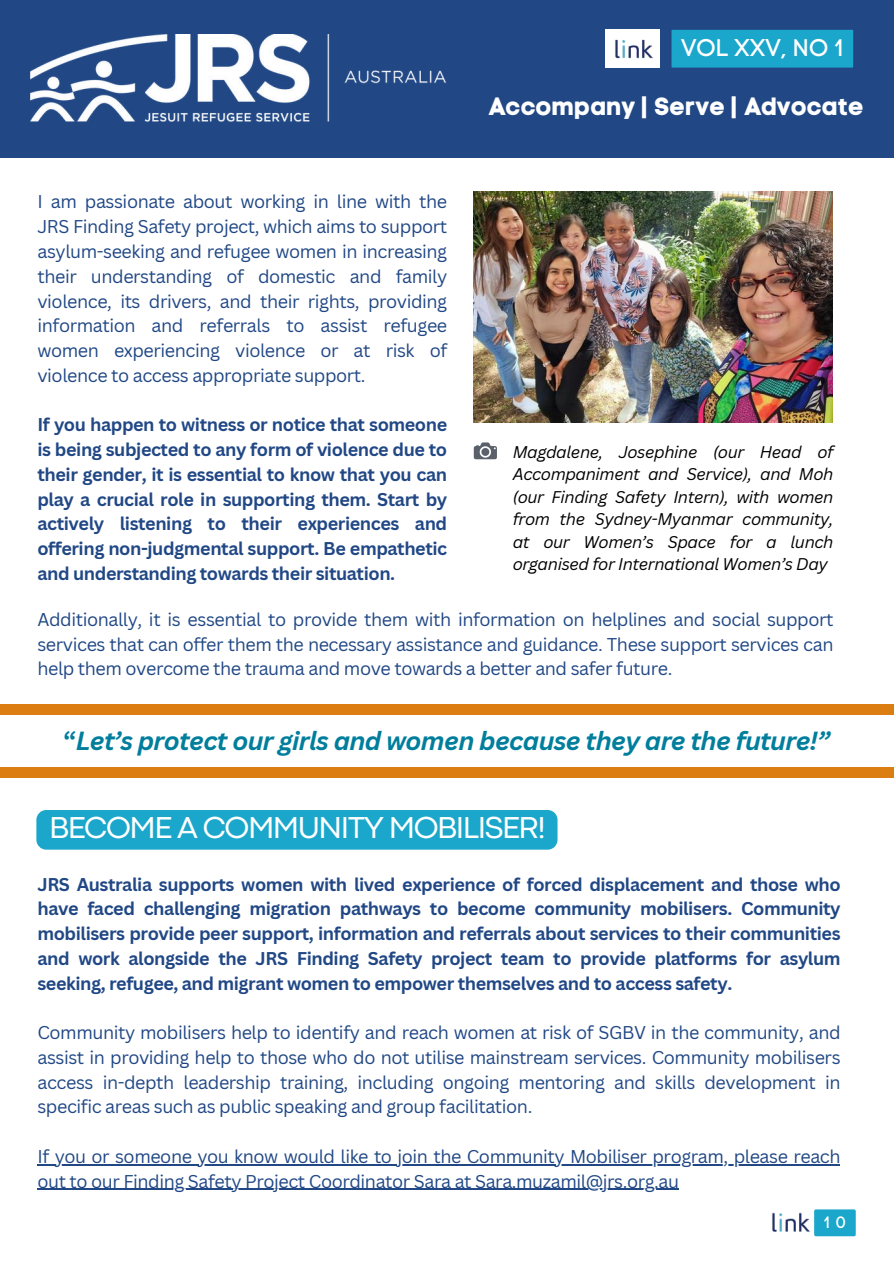
<style>
.page{position:relative;width:894px;height:1264px;background:#fff}
.page>*{position:absolute;margin:0;border:0;box-sizing:border-box;transform-origin:0 0}
.t1{font:31.5px "Codec Pro";letter-spacing:-.045em;color:#fff}
.t2{font:italic 700 25.5px "Canva Sans";letter-spacing:-.025em;color:#017e9c}
.t3{font:24.75px "Code Pro Bold LC";color:#fff}
.t4{font:24px "Code Pro Normal LC";color:#fff}
.t5{font:18px/24.8px "Canva Sans";letter-spacing:-.025em;color:#214885;text-align:justify}
.t6{font:700 18px/24.8px "Canva Sans";letter-spacing:-.025em;color:#214885;text-align:justify}
.t7{font:italic 16.5px/22.5px "Canva Sans";letter-spacing:-.025em;color:#000;text-align:justify}
.t8{font:16.5px "Code Pro Normal LC";color:#fff}
.s1{font-style:normal}
</style>
<div class="page">
<img style="left:473px;top:191px;width:359px;height:232px">
<div style="left:0;top:0;width:893px;height:157px;background:#214885"></div>
<img style="left:30px;top:35px;width:417px;height:86px">
<div style="left:671px;top:30px;width:181px;height:38px;background:#1ba7cb"></div>
<div style="left:605px;top:29px;width:54px;height:39px;background:#fff"></div>
<img style="left:615px;top:39px;width:38px;height:20px">
<svg style="left:473px;top:442px;width:24px;height:17px"></svg>
<div style="left:0;top:767px;width:893px;height:10px;background:#dc7d11"></div>
<div style="left:36px;top:810px;width:521px;height:39px;background:#1ba7cb"></div>
<hr style="left:37px;top:1164px;width:803px;height:1px;background:#214885">
<hr style="left:37px;top:1188px;width:641px;height:1px;background:#214885">
<div style="left:0;top:704px;width:893px;height:10px;background:#dc7d11"></div>
<img style="left:772px;top:1212px;width:38px;height:20px">
<div style="left:813px;top:1209px;width:42px;height:27px;background:#1ba7cb;border-radius:2px"></div>
<p class="t5" style="left:37px;top:189px;width:411px">I am passionate about working in line with the JRS Finding Safety project, which aims to support asylum-seeking and refugee women in increasing their understanding of domestic and family violence, its drivers, and their rights, providing information and referrals to assist refugee women experiencing violence or at risk of violence to access appropriate support.</p>
<p class="t6" style="left:37px;top:412px;width:411px">If you happen to witness or notice that someone is being subjected to any form of violence due to their gender, it is essential to know that you can play a crucial role in supporting them. Start by actively listening to their experiences and offering non-judgmental support. Be empathetic and understanding towards their situation.</p>
<h3 class="t4" style="left:681px;top:33px;width:164px">VOL XXV, NO 1</h3>
<h3 class="t3" style="left:488px;top:91px;width:377px">Accompany | Serve | Advocate</h3>
<p class="t7" style="left:512px;top:440px;width:322px">Magdalene, Josephine (our Head of Accompaniment and Service), and Moh (our Finding Safety Intern), with women from the Sydney-Myanmar community, at our Women’s Space for a lunch organised for International Women’s Day</p>
<p class="t5" style="left:37px;top:606px;width:797px">Additionally, it is essential to provide them with information on helplines and social support services that can offer them the necessary assistance and guidance. These support services can help them overcome the trauma and move towards a better and safer future.</p>
<h2 class="t2" style="left:64px;top:723px;width:767px"><span class="s1">“</span>Let’s protect our girls and women because they are the future!”</h2>
<h1 class="t1" style="left:49px;top:816px;width:498px">BECOME A COMMUNITY MOBILISER!</h1>
<p class="t6" style="left:37px;top:871px;width:804px">JRS Australia supports women with lived experience of forced displacement and those who have faced challenging migration pathways to become community mobilisers. Community mobilisers provide peer support, information and referrals about services to their communities and work alongside the JRS Finding Safety project team to provide platforms for asylum seeking, refugee, and migrant women to empower themselves and to access safety.</p>
<p class="t5" style="left:37px;top:1019px;width:804px">Community mobilisers help to identify and reach women at risk of SGBV in the community, and assist in providing help to those who do not utilise mainstream services. Community mobilisers access in-depth leadership training, including ongoing mentoring and skills development in specific areas such as public speaking and group facilitation.</p>
<p class="t5" style="left:37px;top:1143px;width:804px">If you or someone you know would like to join the Community Mobiliser program, please reach out to our Finding Safety Project Coordinator Sara at Sara.muzamil@jrs.org.au</p>
<p class="t8" style="left:823px;top:1212px;width:24px">1 0</p>
</div>
